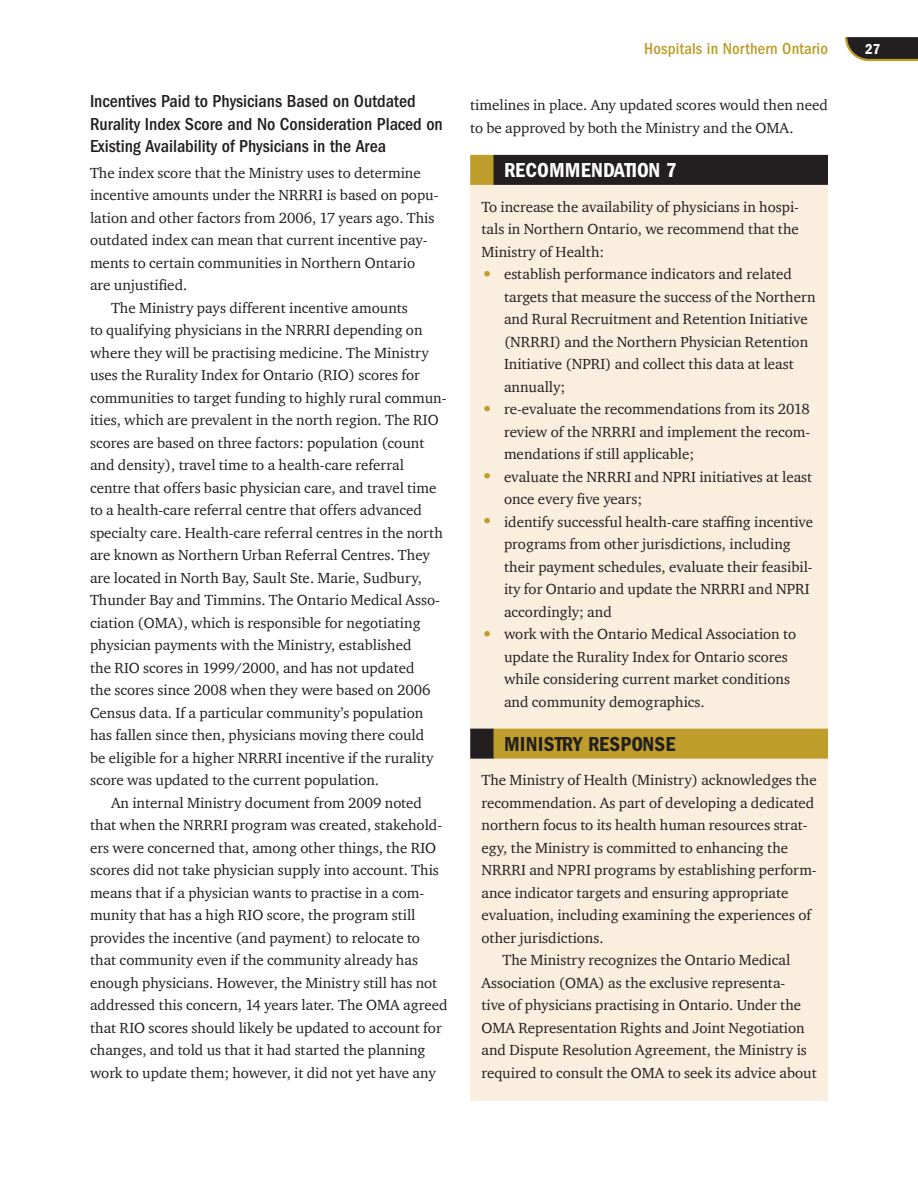
<style>
.page{position:relative;width:918px;height:1188px;background:#fff}
.page>*{position:absolute;margin:0;border:0;box-sizing:border-box;transform-origin:0 0}
.Response_head{font:21px "Franklin Gothic LT Pro Cn Dm";letter-spacing:.01em;color:#231f20}
.Recommend_head{font:21px "Franklin Gothic LT Pro Cn Dm";letter-spacing:.01em;color:#fff}
.Head_5{font:500 condensed 18px/22.5px "Franklin Gothic LT Pro";color:#231f20}
.t1{font:500 condensed 16.5px "Franklin Gothic LT Pro";letter-spacing:.01em;color:#be9d2a}
.Body_text{font:15px/22.5px "Charter ITC";color:#231f20}
.Rec_Resp_bullet_poin{font:15px/22.5px "Charter ITC";color:#231f20}
.Recommend_Response_f{font:15px/22.5px "Charter ITC";color:#231f20;text-align:justify}
.Recommend_Response{font:15px/22.5px "Charter ITC";color:#231f20}
.Body_first{font:15px/22.5px "Charter ITC";color:#231f20}
.t2{font:15px "Franklin Gothic LT Pro Cn Dm";color:#fff}
.s1{font-size:19.5px;color:#be9d2a}
</style>
<div class="page">
<svg style="left:845px;top:37px;width:73px;height:25px;background:#4a4439"></svg>
<div style="left:470px;top:156px;width:358px;height:46px;background:#faefdf"></div>
<div style="left:493px;top:155px;width:335px;height:30px;background:#231f20"></div>
<div style="left:470px;top:155px;width:24px;height:30px;background:#be9d2a"></div>
<div style="left:470px;top:190px;width:358px;height:89px;background:#faefdf"></div>
<div style="left:470px;top:257px;width:358px;height:157px;background:#faefdf"></div>
<div style="left:470px;top:392px;width:358px;height:90px;background:#faefdf"></div>
<div style="left:470px;top:460px;width:358px;height:67px;background:#faefdf"></div>
<div style="left:470px;top:505px;width:358px;height:134px;background:#faefdf"></div>
<div style="left:470px;top:617px;width:358px;height:112px;background:#faefdf"></div>
<div style="left:470px;top:728px;width:358px;height:48px;background:#faefdf"></div>
<div style="left:493px;top:729px;width:335px;height:30px;background:#be9d2a"></div>
<div style="left:470px;top:729px;width:24px;height:30px;background:#231f20"></div>
<div style="left:470px;top:764px;width:358px;height:202px;background:#faefdf"></div>
<div style="left:470px;top:945px;width:358px;height:156px;background:#faefdf"></div>
<h5 class="Head_5" style="left:90px;top:90px;width:354px">Incentives Paid to Physicians Based on Outdated<br>Rurality Index Score and No Consideration Placed on<br>Existing Availability of Physicians in the Area</h5>
<p class="Body_first" style="left:90px;top:161px;width:350px">The index score that the Ministry uses to determine incentive amounts under the NRRRI is based on popu&shy;lation and other factors from 2006, 17 years ago. This outdated index can mean that current incentive pay&shy;ments to certain communities in Northern Ontario are unjustified.</p>
<p class="Body_text" style="left:90px;top:296px;width:358px;text-indent:21px">The Ministry pays different incentive amounts<br>to qualifying physicians in the NRRRI depending on where they will be practising medicine. The Ministry uses the Rurality Index for Ontario (RIO) scores for communities to target funding to highly rural commun&shy;ities, which are prevalent in the north region. The RIO scores are based on three factors: population (count and density), travel time to a health-care referral centre that offers basic physician care, and travel time to a health-care referral centre that offers advanced specialty care. Health-care referral centres in the north are known as Northern Urban Referral Centres. They are located in North Bay, Sault Ste. Marie, Sudbury, Thunder Bay and Timmins. The Ontario Medical Asso&shy;ciation (OMA), which is responsible for negotiating physician payments with the Ministry, established<br>the RIO scores in 1999/2000, and has not updated<br>the scores since 2008 when they were based on 2006<br>Census data. If a particular community’s population has fallen since then, physicians moving there could<br>be eligible for a higher NRRRI incentive if the rurality score was updated to the current population.</p>
<p class="Body_text" style="left:90px;top:791px;width:359px;text-indent:21px">An internal Ministry document from 2009 noted that when the NRRRI program was created, stakehold&shy;ers were concerned that, among other things, the RIO scores did not take physician supply into account. This means that if a physician wants to practise in a com&shy;munity that has a high RIO score, the program still provides the incentive (and payment) to relocate to that community even if the community already has enough physicians. However, the Ministry still has not addressed this concern, 14 years later. The OMA agreed that RIO scores should likely be updated to account for changes, and told us that it had started the planning work to update them; however, it did not yet have any</p>
<p class="t1" style="left:644px;top:39px;width:185px">Hospitals in Northern Ontario</p>
<p class="t2" style="left:865px;top:40px;width:17px">27</p>
<p class="Body_text" style="left:470px;top:94px;width:359px">timelines in place. Any updated scores would then need to be approved by both the Ministry and the OMA.</p>
<h2 class="Recommend_head" style="left:504px;top:158px;width:174px">RECOMMENDATION 7</h2>
<p class="Recommend_Response_f" style="left:482px;top:195px;width:319px">To increase the availability of physicians in hospi&shy;tals in Northern Ontario, we recommend that the Ministry of Health:</p>
<p class="Rec_Resp_bullet_poin" style="left:504px;top:262px;width:313px;text-indent:-22px"><span class="s1">•</span> establish performance indicators and related targets that measure the success of the Northern and Rural Recruitment and Retention Initiative (NRRRI) and the Northern Physician Retention Initiative (NPRI) and collect this data at least annually;</p>
<p class="Rec_Resp_bullet_poin" style="left:504px;top:397px;width:308px;text-align:justify;text-indent:-22px"><span class="s1">•</span> re-evaluate the recommendations from its 2018 review of the NRRRI and implement the recom&shy;mendations if still applicable;</p>
<p class="Rec_Resp_bullet_poin" style="left:504px;top:465px;width:310px;text-indent:-22px"><span class="s1">•</span> evaluate the NRRRI and NPRI initiatives at least once every five years;</p>
<p class="Rec_Resp_bullet_poin" style="left:504px;top:510px;width:311px;text-indent:-22px"><span class="s1">•</span> identify successful health-care staffing incentive programs from other jurisdictions, including their payment schedules, evaluate their feasibil&shy;ity for Ontario and update the NRRRI and NPRI accordingly; and</p>
<p class="Rec_Resp_bullet_poin" style="left:504px;top:622px;width:294px;text-indent:-22px"><span class="s1">•</span> work with the Ontario Medical Association to update the Rurality Index for Ontario scores while considering current market conditions and community demographics.</p>
<h2 class="Response_head" style="left:504px;top:732px;width:173px">MINISTRY RESPONSE</h2>
<p class="Recommend_Response_f" style="left:482px;top:769px;width:337px;text-align:left">The Ministry of Health (Ministry) acknowledges the recommendation. As part of developing a dedicated northern focus to its health human resources strat&shy;egy, the Ministry is committed to enhancing the NRRRI and NPRI programs by establishing perform&shy;ance indicator targets and ensuring appropriate evaluation, including examining the experiences of other jurisdictions.</p>
<p class="Recommend_Response" style="left:482px;top:949px;width:337px;text-indent:21px">The Ministry recognizes the Ontario Medical Association (OMA) as the exclusive representa-<br>tive of physicians practising in Ontario. Under the OMA Representation Rights and Joint Negotiation and Dispute Resolution Agreement, the Ministry is required to consult the OMA to seek its advice about</p>
</div>
